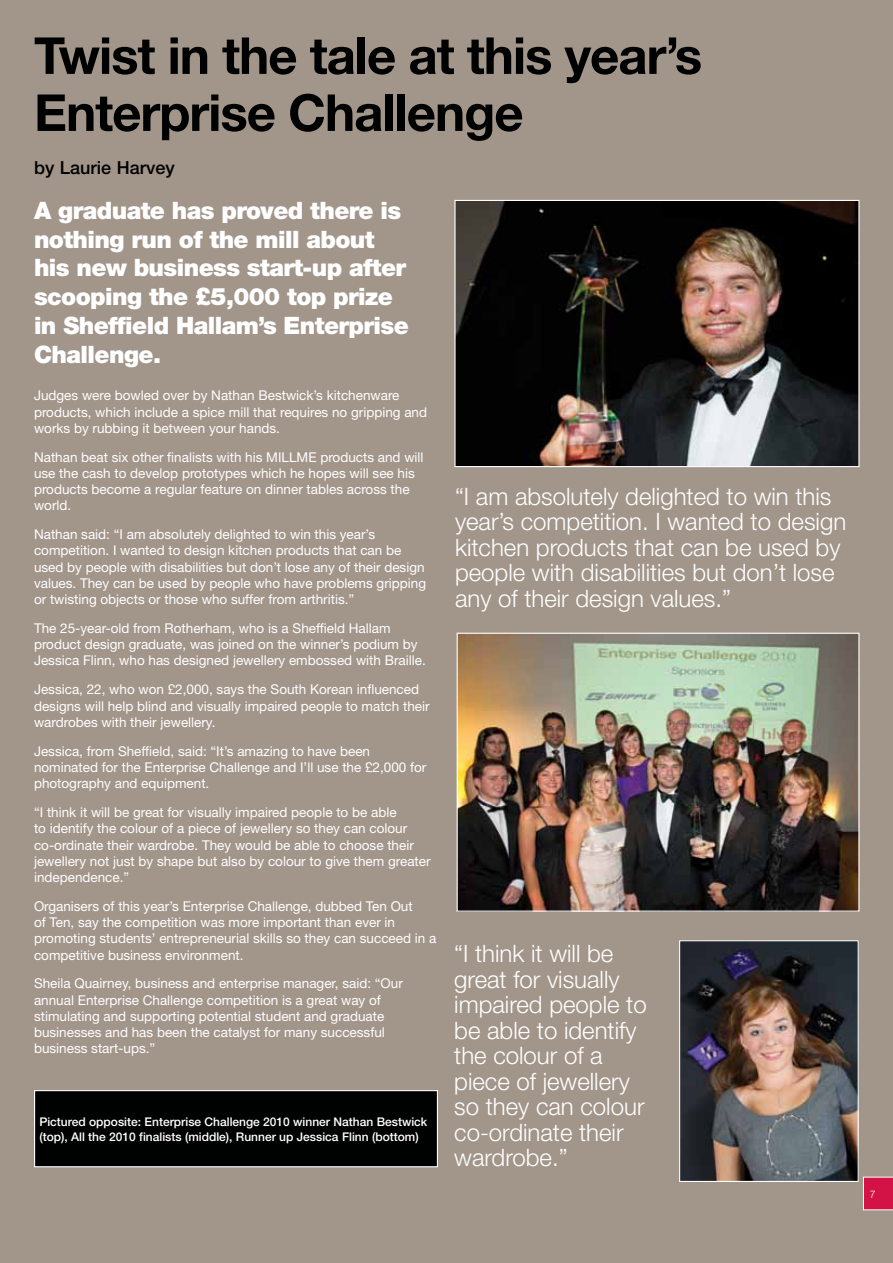
<style>
.page{position:relative;width:893px;height:1263px;background:#a2958a}
.page>*{position:absolute;margin:0;border:0;box-sizing:border-box;transform-origin:0 0}
.t1{font:700 51px/57px "Helvetica Neue";letter-spacing:-.02em;color:#000101}
.t2{font:300 24px/25.5px "Helvetica Neue";color:#fff}
.t3{font:900 24px/28.8px "Helvetica Neue";letter-spacing:-.025em;color:#fff}
.t4{font:500 18px "Helvetica Neue";color:#000}
.t5{font:13.5px/16.2px "Helvetica Neue";color:#fff}
.t6{font:500 12px/14.4px "Helvetica Neue";color:#fff}
.t7{font:300 10.5px "Helvetica Neue";color:#fff}
</style>
<div class="page">
<svg style="left:863px;top:1177px;width:30px;height:33px"></svg>
<img style="left:456px;top:202px;width:401px;height:263px">
<div style="left:454px;top:200px;width:405px;height:267px;border:1px solid #fff"></div>
<img style="left:459px;top:635px;width:398px;height:275px">
<div style="left:457px;top:633px;width:402px;height:279px;border:1px solid #fff"></div>
<img style="left:681px;top:942px;width:176px;height:238px">
<div style="left:679px;top:940px;width:180px;height:242px;border:1px solid #fff"></div>
<div style="left:35px;top:1090px;width:402px;height:77px;background:#000101"></div>
<div style="left:34px;top:1090px;width:404px;height:77px;border:1px solid #fff"></div>
<h1 class="t1" style="left:34px;top:26px;width:670px">Twist in the tale at this year’s<br>Enterprise Challenge</h1>
<h3 class="t4" style="left:34px;top:157px;width:142px">by Laurie Harvey</h3>
<h2 class="t3" style="left:34px;top:196px;width:376px">A graduate has proved there is nothing run of the mill about his new business start-up after scooping the £5,000 top prize in Sheffield Hallam’s Enterprise<br>Challenge.</h2>
<p class="t5" style="left:34px;top:387px;width:395px">Judges were bowled over by Nathan Bestwick’s kitchenware products, which include a spice mill that requires no gripping and works by rubbing it between your hands.</p>
<p class="t5" style="left:34px;top:449px;width:391px">Nathan beat six other finalists with his MILLME products and will use the cash to develop prototypes which he hopes will see his products become a regular feature on dinner tables across the world.</p>
<p class="t5" style="left:34px;top:526px;width:394px">Nathan said: “I am absolutely delighted to win this year’s competition. I wanted to design kitchen products that can be used by people with disabilities but don’t lose any of their design values. They can be used by people who have problems gripping or twisting objects or those who suffer from arthritis.”</p>
<p class="t5" style="left:34px;top:620px;width:393px">The 25-year-old from Rotherham, who is a Sheffield Hallam product design graduate, was joined on the winner’s podium by<br>Jessica Flinn, who has designed jewellery embossed with Braille.</p>
<p class="t5" style="left:34px;top:681px;width:397px">Jessica, 22, who won £2,000, says the South Korean influenced designs will help blind and visually impaired people to match their wardrobes with their jewellery.</p>
<p class="t5" style="left:34px;top:743px;width:394px">Jessica, from Sheffield, said: “It’s amazing to have been nominated for the Enterprise Challenge and I’ll use the £2,000 for photography and equipment.</p>
<p class="t5" style="left:34px;top:804px;width:398px">“I think it will be great for visually impaired people to be able<br>to identify the colour of a piece of jewellery so they can colour co-ordinate their wardrobe. They would be able to choose their jewellery not just by shape but also by colour to give them greater independence.”</p>
<p class="t5" style="left:34px;top:898px;width:404px">Organisers of this year’s Enterprise Challenge, dubbed Ten Out<br>of Ten, say the competition was more important than ever in promoting students’ entrepreneurial skills so they can succeed in a competitive business environment.</p>
<p class="t5" style="left:34px;top:975px;width:370px">Sheila Quairney, business and enterprise manager, said: “Our annual Enterprise Challenge competition is a great way of stimulating and supporting potential student and graduate businesses and has been the catalyst for many successful business start-ups.”</p>
<p class="t6" style="left:39px;top:1114px;width:389px">Pictured opposite: Enterprise Challenge 2010 winner Nathan Bestwick (top), All the 2010 finalists (middle), Runner up Jessica Flinn (bottom)</p>
<h2 class="t2" style="left:455px;top:483px;width:393px">“I am absolutely delighted to win this year’s competition. I wanted to design kitchen products that can be used by people with disabilities but don’t lose any of their design values.”</h2>
<h2 class="t2" style="left:454px;top:940px;width:194px">“I think it will be great for visually impaired people to be able to identify the colour of a piece of jewellery so they can colour co-ordinate their wardrobe.”</h2>
<p class="t7" style="left:870px;top:1187px;width:7px">7</p>
</div>
